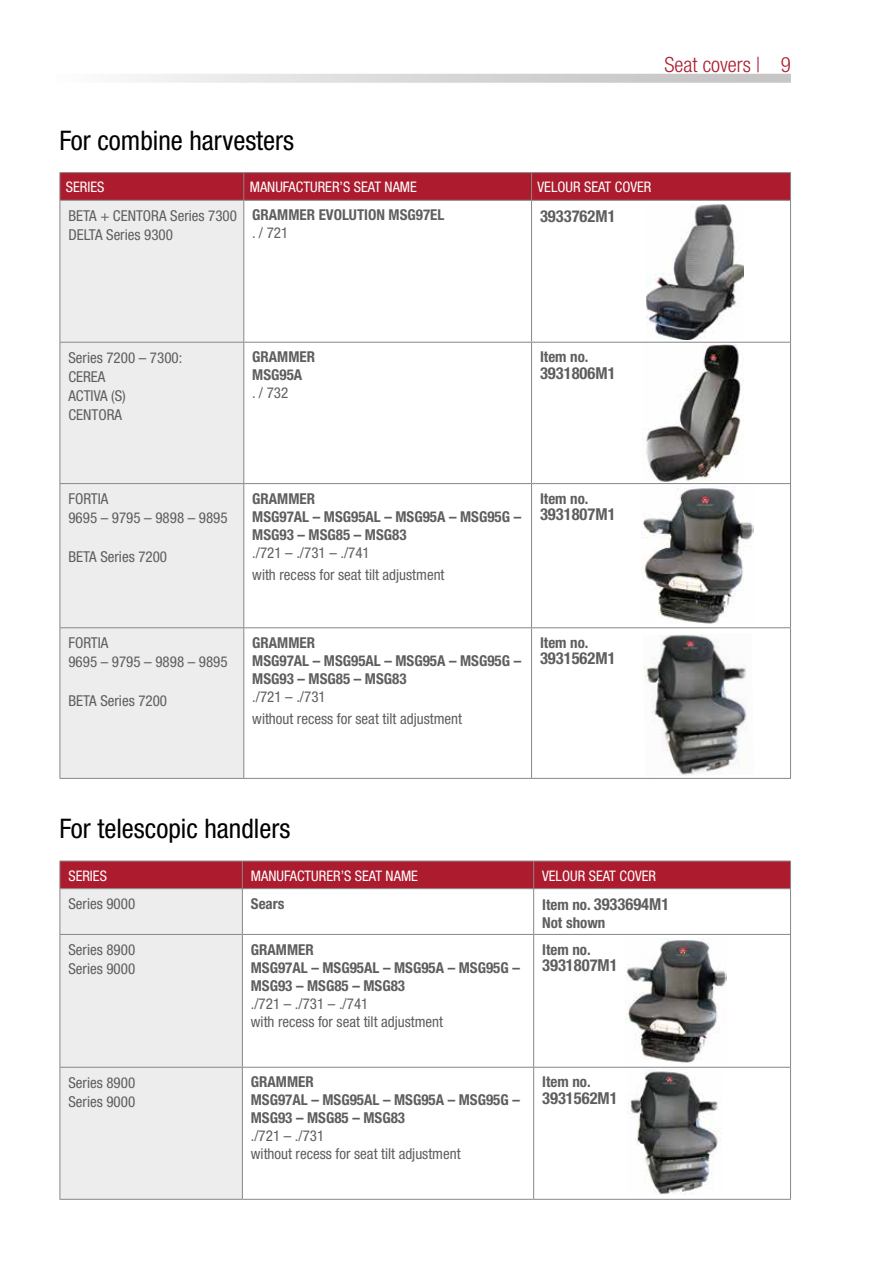
<style>
.page{position:relative;width:893px;height:1263px;background:#fff}
.page>*{position:absolute;margin:0;border:0;box-sizing:border-box;transform-origin:0 0}
.t1{font:condensed 27px "Helvetica Neue";color:#000}
.t2{font:300 condensed 21px "Helvetica Neue";color:#ac1c2e}
.t3{font:700 condensed 16.5px "Helvetica Neue LT";color:#5f5e5e}
.t4{font:condensed 15px/19.2px "Helvetica Neue";color:#5f5e5e}
.t5{font:700 condensed 15px/18px "Helvetica Neue LT";color:#5f5e5e}
.t6{font:condensed 14.55px "Helvetica Neue";color:#fff}
.s1{font-size:15px}
</style>
<div class="page">
<svg style="left:135px;top:74px;width:656px;height:9px;background:#d9d9d9"></svg>
<div style="left:61px;top:201px;width:182px;height:577px;background:#ededed"></div>
<hr style="left:60px;top:172px;width:184px;height:1px;background:#878787">
<hr style="left:244px;top:172px;width:287px;height:1px;background:#878787">
<hr style="left:531px;top:172px;width:260px;height:1px;background:#878787">
<svg style="left:60px;top:173px;width:731px;height:27px;background:#ab1d2f"></svg>
<hr style="left:60px;top:200px;width:184px;height:1px;background:#878787">
<hr style="left:60px;top:201px;width:1px;height:141px;background:#878787">
<hr style="left:244px;top:200px;width:287px;height:1px;background:#878787">
<hr style="left:243px;top:201px;width:1px;height:141px;background:#878787">
<hr style="left:531px;top:200px;width:260px;height:1px;background:#878787">
<hr style="left:531px;top:201px;width:1px;height:141px;background:#878787">
<hr style="left:790px;top:201px;width:1px;height:141px;background:#878787">
<hr style="left:60px;top:342px;width:184px;height:1px;background:#878787">
<hr style="left:60px;top:343px;width:1px;height:140px;background:#878787">
<hr style="left:244px;top:342px;width:287px;height:1px;background:#878787">
<hr style="left:243px;top:343px;width:1px;height:140px;background:#878787">
<hr style="left:531px;top:342px;width:260px;height:1px;background:#878787">
<hr style="left:531px;top:343px;width:1px;height:140px;background:#878787">
<hr style="left:790px;top:343px;width:1px;height:140px;background:#878787">
<hr style="left:60px;top:483px;width:184px;height:1px;background:#878787">
<hr style="left:60px;top:484px;width:1px;height:143px;background:#878787">
<hr style="left:244px;top:483px;width:287px;height:1px;background:#878787">
<hr style="left:243px;top:484px;width:1px;height:143px;background:#878787">
<hr style="left:531px;top:483px;width:260px;height:1px;background:#878787">
<hr style="left:531px;top:484px;width:1px;height:143px;background:#878787">
<hr style="left:790px;top:484px;width:1px;height:143px;background:#878787">
<hr style="left:60px;top:627px;width:184px;height:1px;background:#878787">
<hr style="left:60px;top:628px;width:1px;height:150px;background:#878787">
<hr style="left:244px;top:627px;width:287px;height:1px;background:#878787">
<hr style="left:243px;top:628px;width:1px;height:150px;background:#878787">
<hr style="left:531px;top:627px;width:260px;height:1px;background:#878787">
<hr style="left:531px;top:628px;width:1px;height:150px;background:#878787">
<hr style="left:790px;top:628px;width:1px;height:150px;background:#878787">
<hr style="left:60px;top:778px;width:184px;height:1px;background:#878787">
<hr style="left:244px;top:778px;width:287px;height:1px;background:#878787">
<hr style="left:531px;top:778px;width:260px;height:1px;background:#878787">
<div style="left:61px;top:889px;width:181px;height:310px;background:#ededed"></div>
<div style="left:60px;top:861px;width:731px;height:27px;background:#ac1c2e"></div>
<hr style="left:60px;top:888px;width:182px;height:1px;background:#878787">
<hr style="left:60px;top:889px;width:1px;height:45px;background:#878787">
<hr style="left:242px;top:888px;width:292px;height:1px;background:#878787">
<hr style="left:242px;top:889px;width:1px;height:45px;background:#878787">
<hr style="left:534px;top:888px;width:257px;height:1px;background:#878787">
<hr style="left:533px;top:889px;width:1px;height:45px;background:#878787">
<hr style="left:790px;top:889px;width:1px;height:45px;background:#878787">
<hr style="left:60px;top:934px;width:182px;height:1px;background:#878787">
<hr style="left:60px;top:935px;width:1px;height:132px;background:#878787">
<hr style="left:242px;top:934px;width:292px;height:1px;background:#878787">
<hr style="left:242px;top:935px;width:1px;height:132px;background:#878787">
<hr style="left:534px;top:934px;width:257px;height:1px;background:#878787">
<hr style="left:533px;top:935px;width:1px;height:132px;background:#878787">
<hr style="left:790px;top:935px;width:1px;height:132px;background:#878787">
<hr style="left:60px;top:1067px;width:182px;height:1px;background:#878787">
<hr style="left:60px;top:1067px;width:1px;height:132px;background:#878787">
<hr style="left:242px;top:1067px;width:292px;height:1px;background:#878787">
<hr style="left:242px;top:1067px;width:1px;height:132px;background:#878787">
<hr style="left:534px;top:1067px;width:257px;height:1px;background:#878787">
<hr style="left:533px;top:1067px;width:1px;height:132px;background:#878787">
<hr style="left:790px;top:1067px;width:1px;height:132px;background:#878787">
<hr style="left:60px;top:1199px;width:182px;height:1px;background:#878787">
<hr style="left:242px;top:1199px;width:292px;height:1px;background:#878787">
<hr style="left:534px;top:1199px;width:257px;height:1px;background:#878787">
<img style="left:641px;top:487px;width:113px;height:137px">
<img style="left:646px;top:204px;width:98px;height:136px">
<img style="left:644px;top:634px;width:103px;height:141px">
<img style="left:643px;top:342px;width:101px;height:140px">
<img style="left:625px;top:938px;width:102px;height:124px">
<img style="left:627px;top:1069px;width:95px;height:126px">
<h2 class="t2" style="left:664px;top:53px;width:128px">Seat covers | 9</h2>
<h1 class="t1" style="left:60px;top:125px;width:236px">For combine harvesters</h1>
<p class="t6" style="left:66px;top:179px;width:40px">SERIES</p>
<p class="t6" style="left:250px;top:179px;width:169px">MANUFACTURER’S SEAT NAME</p>
<p class="t6" style="left:537px;top:179px;width:115px">VELOUR SEAT COVER</p>
<p class="t4" style="left:68px;top:206px;width:170px">BETA + CENTORA Series 7300<br>DELTA Series 9300</p>
<p class="t5" style="left:252px;top:206px;width:194px">GRAMMER EVOLUTION MSG97EL</p>
<p class="t3" style="left:540px;top:206px;width:77px">3933762M1</p>
<p class="t4" style="left:252px;top:223px;width:38px">. / 721</p>
<p class="t4" style="left:68px;top:347px;width:115px">Series 7200 – 7300:<br>CEREA<br>ACTIVA (S)<br>CENTORA</p>
<p class="t5" style="left:252px;top:348px;width:64px">GRAMMER<br>MSG95A</p>
<p class="t4" style="left:252px;top:383px;width:38px">. / 732</p>
<p class="t5" style="left:540px;top:348px;width:50px">Item no.</p>
<p class="t3" style="left:540px;top:363px;width:77px">3931806M1</p>
<p class="t4" style="left:68px;top:489px;width:161px">FORTIA<br>9695 – 9795 – 9898 – 9895</p>
<p class="t4" style="left:68px;top:547px;width:100px">BETA Series 7200</p>
<p class="t4" style="left:68px;top:633px;width:161px">FORTIA<br>9695 – 9795 – 9898 – 9895</p>
<p class="t4" style="left:68px;top:691px;width:100px">BETA Series 7200</p>
<p class="t5" style="left:252px;top:489px;width:270px">GRAMMER<br>MSG97AL – MSG95AL – MSG95A – MSG95G –<br>MSG93 – MSG85 – MSG83</p>
<p class="t4" style="left:252px;top:541px;width:194px;line-height:22.5px">./721 – ./731 – ./741<br>with recess for seat tilt adjustment</p>
<p class="t5" style="left:540px;top:489px;width:50px">Item no.</p>
<p class="t3" style="left:540px;top:504px;width:77px">3931807M1</p>
<p class="t5" style="left:252px;top:633px;width:270px">GRAMMER<br>MSG97AL – MSG95AL – MSG95A – MSG95G –<br>MSG93 – MSG85 – MSG83</p>
<p class="t4" style="left:252px;top:685px;width:211px;line-height:22.5px">./721 – ./731<br>without recess for seat tilt adjustment</p>
<p class="t5" style="left:540px;top:633px;width:50px">Item no.</p>
<p class="t3" style="left:540px;top:648px;width:77px">3931562M1</p>
<h1 class="t1" style="left:60px;top:813px;width:232px">For telescopic handlers</h1>
<p class="t6" style="left:68px;top:867px;width:40px">SERIES</p>
<p class="t6" style="left:251px;top:867px;width:169px">MANUFACTURER’S SEAT NAME</p>
<p class="t6" style="left:542px;top:867px;width:115px">VELOUR SEAT COVER</p>
<p class="t4" style="left:68px;top:894px;width:68px">Series 9000</p>
<p class="t5" style="left:251px;top:894px;width:35px">Sears</p>
<p class="t3" style="left:542px;top:894px;width:129px"><span class="s1">Item no.</span> 3933694M1</p>
<p class="t5" style="left:542px;top:913px;width:65px">Not shown</p>
<p class="t4" style="left:68px;top:940px;width:68px">Series 8900<br>Series 9000</p>
<p class="t5" style="left:251px;top:940px;width:270px">GRAMMER<br>MSG97AL – MSG95AL – MSG95A – MSG95G –<br>MSG93 – MSG85 – MSG83</p>
<p class="t4" style="left:251px;top:994px;width:194px;line-height:18px">./721 – ./731 – ./741<br>with recess for seat tilt adjustment</p>
<p class="t5" style="left:542px;top:940px;width:50px">Item no.</p>
<p class="t3" style="left:542px;top:955px;width:77px">3931807M1</p>
<p class="t4" style="left:68px;top:1072px;width:68px">Series 8900<br>Series 9000</p>
<p class="t5" style="left:251px;top:1073px;width:270px">GRAMMER<br>MSG97AL – MSG95AL – MSG95A – MSG95G –<br>MSG93 – MSG85 – MSG83</p>
<p class="t4" style="left:251px;top:1127px;width:211px;line-height:18px">./721 – ./731<br>without recess for seat tilt adjustment</p>
<p class="t5" style="left:542px;top:1073px;width:50px">Item no.</p>
<p class="t3" style="left:542px;top:1088px;width:77px">3931562M1</p>
</div>
